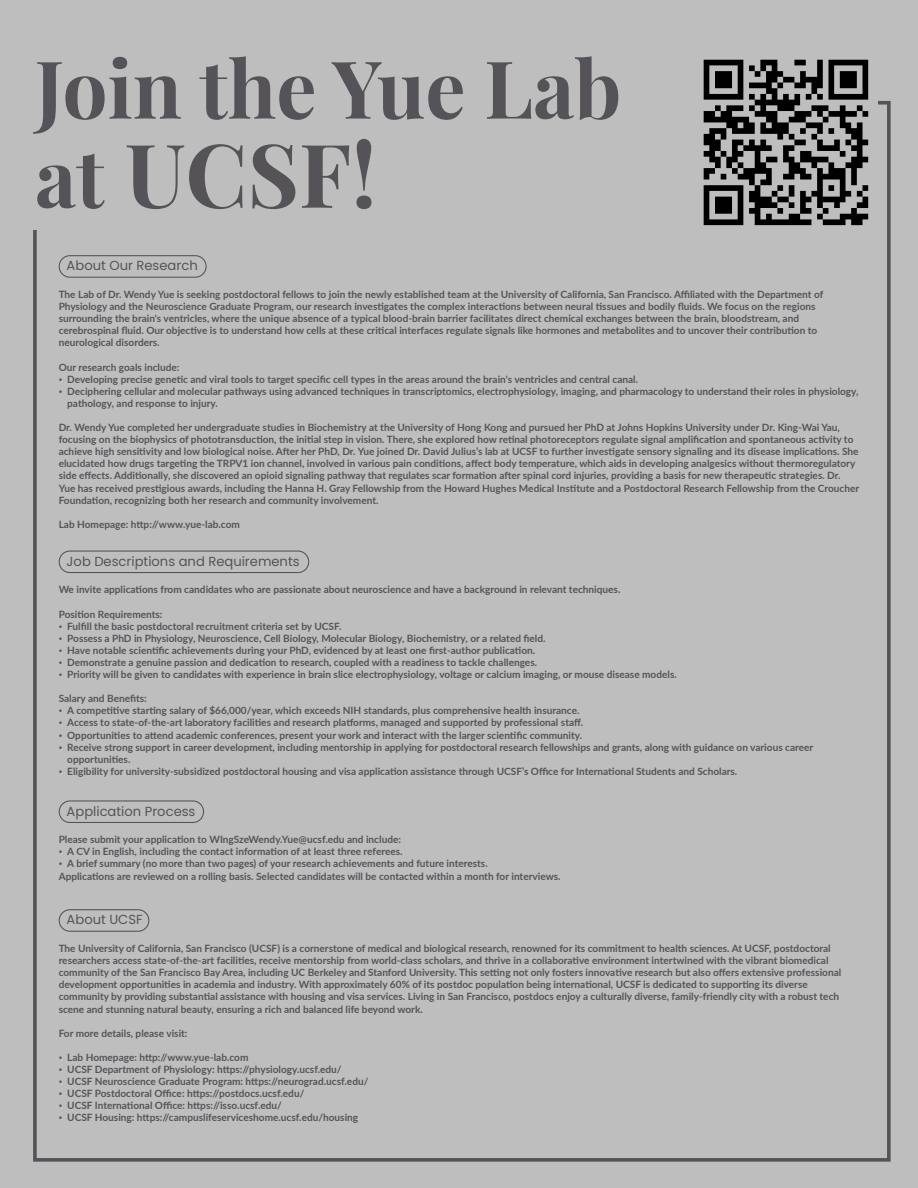
<style>
.page{position:relative;width:918px;height:1188px;background:#bebebe}
.page>*{position:absolute;margin:0;border:0;box-sizing:border-box;transform-origin:0 0}
.t1{font:700 88.2px "Playfair Display";color:#555358}
.t2{font:700 79.95px "Playfair Display";color:#555358}
.t3{font:13.05px "Poppins";color:#555358}
.t4{font:700 10.05px/12.1px "Lato";color:#555358}
.s1{font-size:79.95px}
.s2{font-family:"Times New Roman";font-weight:400}
</style>
<div class="page">
<svg style="left:58px;top:255px;width:149px;height:23px"></svg>
<svg style="left:58px;top:550px;width:252px;height:24px"></svg>
<svg style="left:58px;top:800px;width:146px;height:23px"></svg>
<svg style="left:58px;top:909px;width:92px;height:23px"></svg>
<img style="left:703px;top:59px;width:166px;height:167px">
<h2 class="t2" style="left:35px;top:26px;width:588px">Join the Yue Lab</h2>
<h1 class="t1" style="left:35px;top:105px;width:343px"><span class="s1">at</span> UCSF!</h1>
<p class="t3" style="left:67px;top:258px;width:133px">About Our Research</p>
<p class="t4" style="left:59px;top:288px;width:766px">The Lab of Dr. Wendy Yue is seeking postdoctoral fellows to join the newly established team at the University of California, San Francisco. Affiliated with the Department of Physiology and the Neuroscience Graduate Program, our research investigates the complex interactions between neural tissues and bodily fluids. We focus on the regions surrounding the brain's ventricles, where the unique absence of a typical blood-brain barrier facilitates direct chemical exchanges between the brain, bloodstream, and cerebrospinal fluid. Our objective is to understand how cells at these critical interfaces regulate signals like hormones and metabolites and to uncover their contribution to neurological disorders.</p>
<p class="t4" style="left:59px;top:360px;width:122px">Our research goals include:</p>
<p class="t4" style="left:59px;top:372px;width:581px"><span class="s2">•</span> Developing precise genetic and viral tools to target specific cell types in the areas around the brain's ventricles and central canal.</p>
<p class="t4" style="left:67px;top:385px;width:793px;text-indent:-9px"><span class="s2">•</span> Deciphering cellular and molecular pathways using advanced techniques in transcriptomics, electrophysiology, imaging, and pharmacology to understand their roles in physiology, pathology, and response to injury.</p>
<p class="t4" style="left:59px;top:421px;width:802px">Dr. Wendy Yue completed her undergraduate studies in Biochemistry at the University of Hong Kong and pursued her PhD at Johns Hopkins University under Dr. King-Wai Yau, focusing on the biophysics of phototransduction, the initial step in vision. There, she explored how retinal photoreceptors regulate signal amplification and spontaneous activity to achieve high sensitivity and low biological noise. After her PhD, Dr. Yue joined Dr. David Julius’s lab at UCSF to further investigate sensory signaling and its disease implications. She elucidated how drugs targeting the TRPV1 ion channel, involved in various pain conditions, affect body temperature, which aids in developing analgesics without thermoregulatory side effects. Additionally, she discovered an opioid signaling pathway that regulates scar formation after spinal cord injuries, providing a basis for new therapeutic strategies. Dr.<br>Yue has received prestigious awards, including the Hanna H. Gray Fellowship from the Howard Hughes Medical Institute and a Postdoctoral Research Fellowship from the Croucher Foundation, recognizing both her research and community involvement.</p>
<p class="t4" style="left:59px;top:518px;width:183px">Lab Homepage: http://www.yue-lab.com</p>
<p class="t3" style="left:67px;top:553px;width:235px">Job Descriptions and Requirements</p>
<p class="t4" style="left:59px;top:583px;width:563px">We invite applications from candidates who are passionate about neuroscience and have a background in relevant techniques.</p>
<p class="t4" style="left:59px;top:607px;width:105px">Position Requirements:</p>
<p class="t4" style="left:59px;top:619px;width:284px"><span class="s2">•</span> Fulfill the basic postdoctoral recruitment criteria set by UCSF.</p>
<p class="t4" style="left:59px;top:632px;width:488px"><span class="s2">•</span> Possess a PhD in Physiology, Neuroscience, Cell Biology, Molecular Biology, Biochemistry, or a related field.</p>
<p class="t4" style="left:59px;top:644px;width:478px"><span class="s2">•</span> Have notable scientific achievements during your PhD, evidenced by at least one first-author publication.</p>
<p class="t4" style="left:59px;top:656px;width:480px"><span class="s2">•</span> Demonstrate a genuine passion and dedication to research, coupled with a readiness to tackle challenges.</p>
<p class="t4" style="left:59px;top:668px;width:620px"><span class="s2">•</span> Priority will be given to candidates with experience in brain slice electrophysiology, voltage or calcium imaging, or mouse disease models.</p>
<p class="t4" style="left:59px;top:692px;width:90px">Salary and Benefits:</p>
<p class="t4" style="left:59px;top:704px;width:522px"><span class="s2">•</span> A competitive starting salary of $66,000/year, which exceeds NIH standards, plus comprehensive health insurance.</p>
<p class="t4" style="left:59px;top:716px;width:526px"><span class="s2">•</span> Access to state-of-the-art laboratory facilities and research platforms, managed and supported by professional staff.</p>
<p class="t4" style="left:59px;top:728px;width:525px"><span class="s2">•</span> Opportunities to attend academic conferences, present your work and interact with the larger scientific community.</p>
<p class="t4" style="left:67px;top:740px;width:748px;text-indent:-9px"><span class="s2">•</span> Receive strong support in career development, including mentorship in applying for postdoctoral research fellowships and grants, along with guidance on various career opportunities.</p>
<p class="t4" style="left:59px;top:765px;width:680px"><span class="s2">•</span> Eligibility for university-subsidized postdoctoral housing and visa application assistance through UCSF’s Office for International Students and Scholars.</p>
<p class="t3" style="left:67px;top:803px;width:130px">Application Process</p>
<p class="t4" style="left:59px;top:833px;width:344px">Please submit your application to WIngSzeWendy.Yue@ucsf.edu and include:</p>
<p class="t4" style="left:59px;top:845px;width:345px"><span class="s2">•</span> A CV in English, including the contact information of at least three referees.</p>
<p class="t4" style="left:59px;top:857px;width:503px"><span class="s2">•</span> A brief summary (no more than two pages) of your research achievements and future interests.<br>Applications are reviewed on a rolling basis. Selected candidates will be contacted within a month for interviews.</p>
<p class="t3" style="left:67px;top:912px;width:78px">About UCSF</p>
<p class="t4" style="left:59px;top:942px;width:784px">The University of California, San Francisco (UCSF) is a cornerstone of medical and biological research, renowned for its commitment to health sciences. At UCSF, postdoctoral researchers access state-of-the-art facilities, receive mentorship from world-class scholars, and thrive in a collaborative environment intertwined with the vibrant biomedical community of the San Francisco Bay Area, including UC Berkeley and Stanford University. This setting not only fosters innovative research but also offers extensive professional development opportunities in academia and industry. With approximately 60% of its postdoc population being international, UCSF is dedicated to supporting its diverse community by providing substantial assistance with housing and visa services. Living in San Francisco, postdocs enjoy a culturally diverse, family-friendly city with a robust tech scene and stunning natural beauty, ensuring a rich and balanced life beyond work.</p>
<p class="t4" style="left:59px;top:1027px;width:130px">For more details, please visit:</p>
<p class="t4" style="left:59px;top:1051px;width:191px"><span class="s2">•</span> Lab Homepage: http://www.yue-lab.com</p>
<p class="t4" style="left:59px;top:1063px;width:285px"><span class="s2">•</span> UCSF Department of Physiology: https://physiology.ucsf.edu/</p>
<p class="t4" style="left:59px;top:1075px;width:311px"><span class="s2">•</span> UCSF Neuroscience Graduate Program: https://neurograd.ucsf.edu/</p>
<p class="t4" style="left:59px;top:1087px;width:247px"><span class="s2">•</span> UCSF Postdoctoral Office: https://postdocs.ucsf.edu/</p>
<p class="t4" style="left:59px;top:1099px;width:225px"><span class="s2">•</span> UCSF International Office: https://isso.ucsf.edu/</p>
<p class="t4" style="left:59px;top:1111px;width:301px"><span class="s2">•</span> UCSF Housing: https://campuslifeserviceshome.ucsf.edu/housing</p>
</div>
